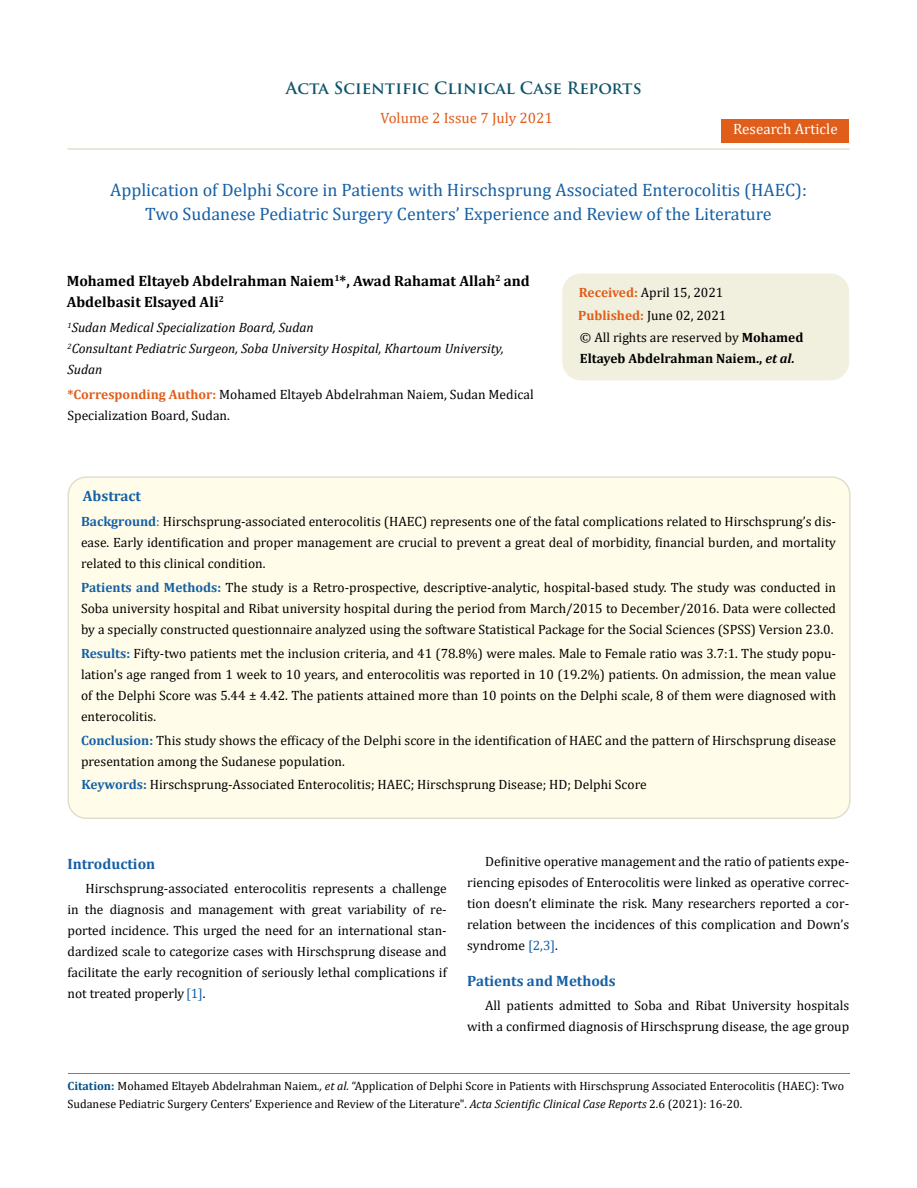
<style>
.page{position:relative;width:917px;height:1188px;background:#fff}
.page>*{position:absolute;margin:0;border:0;box-sizing:border-box;transform-origin:0 0}
.t1{font:18px/24px "Cambria";color:#1560a6;text-align:center}
.t2{font:700 16.5px "Trajan Pro";color:#0e546a}
.t3{font:700 15px/21px "Cambria";color:#000}
.t4{font:700 15px "Cambria";color:#1560a6}
.t5{font:15px "Cambria";color:#e05d1a}
.t6{font:15px "Cambria";color:#fff}
.t7{font:13.5px/21px "Cambria";color:#000;text-align:justify}
.t8{font:italic 13.5px/21px "Cambria";color:#000}
.t9{font:700 13.5px/21px "Cambria";color:#000}
.t10{font:12px/18px "Cambria";color:#000}
.s1{font-weight:700;color:#e05d1a}
.s2{font-weight:400}
.s3{font-style:italic}
.s4{font-weight:700;color:#1560a6}
.s5{color:#1560a6}
.s6{font-weight:700;color:#035089}
</style>
<div class="page">
<div style="left:721px;top:119px;width:128px;height:23px;background:#e05d1a"></div>
<div style="left:563px;top:274px;width:285px;height:106px;background:#f1f0de;border-radius:18px"></div>
<div style="left:562px;top:274px;width:287px;height:106px;border:2px solid #f1f0de;border-radius:18px"></div>
<div style="left:68px;top:477px;width:781px;height:341px;background:#fffde9;border-radius:18px"></div>
<div style="left:67px;top:476px;width:783px;height:343px;border:2px solid #e0dfcd;border-radius:18px"></div>
<hr style="left:68px;top:1073px;width:781px;height:1px;background:#e05d1a">
<hr style="left:67px;top:148px;width:782px;height:2px;background:#e0dfcd">
<p class="t2" style="left:286px;top:77px;width:357px">Acta Scientific Clinical Case Reports</p>
<p class="t5" style="left:380px;top:109px;width:174px">Volume 2 Issue 7 July 2021</p>
<p class="t6" style="left:733px;top:120px;width:106px">Research Article</p>
<h1 class="t1" style="left:110px;top:178px;width:698px">Application of Delphi Score in Patients with Hirschsprung Associated Enterocolitis (HAEC):<br>Two Sudanese Pediatric Surgery Centers’ Experience and Review of the Literature</h1>
<p class="t3" style="left:67px;top:270px;width:464px">Mohamed Eltayeb Abdelrahman Naiem<sup>1</sup>*, Awad Rahamat Allah<sup>2</sup> and<br>Abdelbasit Elsayed Ali<sup>2</sup></p>
<p class="t8" style="left:67px;top:317px;width:438px"><sup>1</sup>Sudan Medical Specialization Board, Sudan<br><sup>2</sup>Consultant Pediatric Surgeon, Soba University Hospital, Khartoum University,<br>Sudan</p>
<p class="t7" style="left:67px;top:384px;width:467px"><span class="s1">*Corresponding Author:</span> Mohamed Eltayeb Abdelrahman Naiem, Sudan Medical<br>Specialization Board, Sudan.</p>
<p class="t7" style="left:578px;top:281px;width:150px;line-height:23px"><span class="s1">Received:</span> April 15, 2021<br><span class="s1">Published:</span> June 02, 2021</p>
<p class="t9" style="left:580px;top:326px;width:225px"><span class="s2">© All rights are reserved by</span> Mohamed<br>Eltayeb Abdelrahman Naiem., <span class="s3">et al.</span></p>
<p class="t4" style="left:83px;top:485px;width:60px">Abstract</p>
<p class="t7" style="left:81px;top:511px;width:756px"><span class="s4">Background</span><span class="s5">:</span> Hirschsprung-associated enterocolitis (HAEC) represents one of the fatal complications related to Hirschsprung’s dis&shy;ease. Early identification and proper management are crucial to prevent a great deal of morbidity, financial burden, and mortality related to this clinical condition.</p>
<p class="t7" style="left:81px;top:577px;width:756px"><span class="s4">Patients and Methods:</span> The study is a Retro-prospective, descriptive-analytic, hospital-based study. The study was conducted in Soba university hospital and Ribat university hospital during the period from March/2015 to December/2016. Data were collected by a specially constructed questionnaire analyzed using the software Statistical Package for the Social Sciences (SPSS) Version 23.0.</p>
<p class="t7" style="left:81px;top:643px;width:756px"><span class="s4">Results:</span> Fifty-two patients met the inclusion criteria, and 41 (78.8%) were males. Male to Female ratio was 3.7:1. The study popu&shy;lation's age ranged from 1 week to 10 years, and enterocolitis was reported in 10 (19.2%) patients. On admission, the mean value of the Delphi Score was 5.44 ± 4.42. The patients attained more than 10 points on the Delphi scale, 8 of them were diagnosed with enterocolitis.</p>
<p class="t7" style="left:81px;top:730px;width:756px"><span class="s4">Conclusion:</span> This study shows the efficacy of the Delphi score in the identification of HAEC and the pattern of Hirschsprung disease presentation among the Sudanese population.</p>
<p class="t7" style="left:82px;top:774px;width:566px"><span class="s4">Keywords:</span> Hirschsprung-Associated Enterocolitis; HAEC; Hirschsprung Disease; HD; Delphi Score</p>
<p class="t4" style="left:67px;top:853px;width:89px">Introduction</p>
<p class="t7" style="left:67px;top:878px;width:381px;text-indent:18px">Hirschsprung-associated enterocolitis represents a challenge in the diagnosis and management with great variability of re&shy;ported incidence. This urged the need for an international stan&shy;dardized scale to categorize cases with Hirschsprung disease and facilitate the early recognition of seriously lethal complications if not treated properly <span class="s5">[1]</span>.</p>
<p class="t7" style="left:467px;top:851px;width:383px;text-indent:18px">Definitive operative management and the ratio of patients expe&shy;riencing episodes of Enterocolitis were linked as operative correc&shy;tion doesn’t eliminate the risk. Many researchers reported a cor&shy;relation between the incidences of this complication and Down’s syndrome <span class="s5">[2,3]</span>.</p>
<p class="t4" style="left:467px;top:971px;width:150px">Patients and Methods</p>
<p class="t7" style="left:467px;top:995px;width:383px;text-align:right">All patients admitted to Soba and Ribat University hospitals with a confirmed diagnosis of Hirschsprung disease, the age group</p>
<p class="t10" style="left:68px;top:1077px;width:778px"><span class="s6">Citation:</span> Mohamed Eltayeb Abdelrahman Naiem<span class="s3">., et al.</span> “Application of Delphi Score in Patients with Hirschsprung Associated Enterocolitis (HAEC): Two<br>Sudanese Pediatric Surgery Centers’ Experience and Review of the Literature". <span class="s3">Acta Scientific Clinical Case Reports</span> 2.6 (2021): 16-20.</p>
</div>
